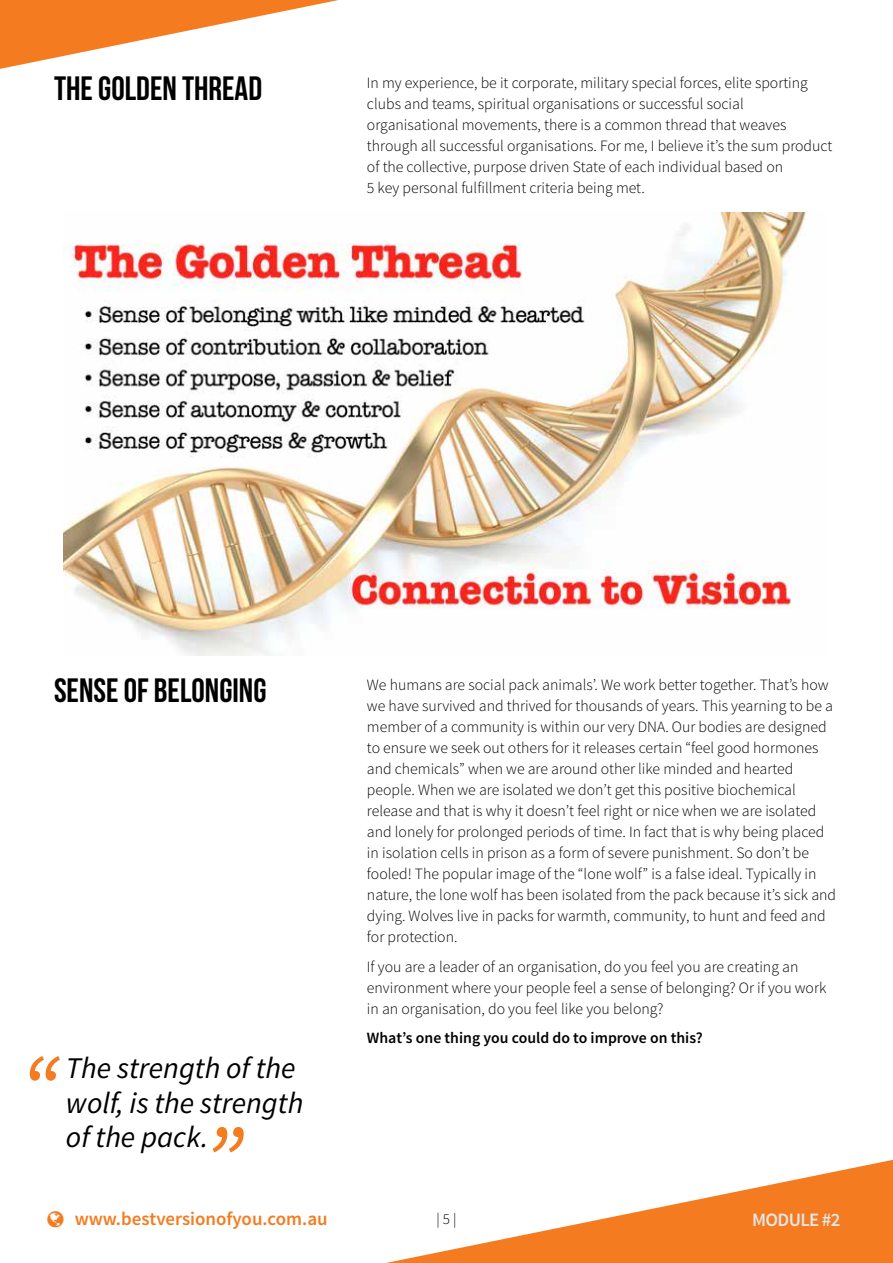
<style>
.page{position:relative;width:893px;height:1263px;background:#fff}
.page>*{position:absolute;margin:0;border:0;box-sizing:border-box;transform-origin:0 0}
.t1{font:33.75px "Bebas Neue";color:#000}
.t2{font:italic 30px/34.5px "Source Sans Pro";color:#000}
.t3{font:600 18.9px "Source Sans Pro";color:#f47b20}
.t4{font:600 18.9px "Source Sans Pro";letter-spacing:-.035em;color:#e6e7e8}
.t5{font:300 15.75px/21px "Source Sans Pro";color:#000}
.t6{font:600 15.75px "Source Sans Pro";color:#000}
.t7{font:300 15px "Source Sans Pro";color:#000}
</style>
<div class="page">
<svg style="left:0;top:0;width:338px;height:69px"></svg>
<svg style="left:386px;top:1159px;width:507px;height:104px"></svg>
<img style="left:64px;top:213px;width:743px;height:442px">
<svg style="left:213px;top:1127px;width:31px;height:25px"></svg>
<svg style="left:30px;top:1056px;width:30px;height:25px"></svg>
<h1 class="t1" style="left:54px;top:70px;width:210px">THE GOLDEN THREAD</h1>
<p class="t5" style="left:367px;top:73px;width:467px">In my experience, be it corporate, military special forces, elite sporting clubs and teams, spiritual organisations or successful social organisational movements, there is a common thread that weaves through all successful organisations. For me, I believe it’s the sum product of the collective, purpose driven State of each individual based on<br>5 key personal fulfillment criteria being met.</p>
<h1 class="t1" style="left:54px;top:671px;width:214px">SENSE OF BELONGING</h1>
<h2 class="t2" style="left:66px;top:1051px;width:239px">The strength of the wolf, is the strength of the pack.</h2>
<p class="t5" style="left:367px;top:674px;width:471px">We humans are social pack animals’. We work better together. That’s how we have survived and thrived for thousands of years. This yearning to be a member of a community is within our very DNA. Our bodies are designed to ensure we seek out others for it releases certain “feel good hormones and chemicals” when we are around other like minded and hearted people. When we are isolated we don’t get this positive biochemical release and that is why it doesn’t feel right or nice when we are isolated and lonely for prolonged periods of time. In fact that is why being placed in isolation cells in prison as a form of severe punishment. So don’t be fooled! The popular image of the “lone wolf” is a false ideal. Typically in nature, the lone wolf has been isolated from the pack because it’s sick and dying. Wolves live in packs for warmth, community, to hunt and feed and for protection.</p>
<p class="t5" style="left:367px;top:956px;width:461px">If you are a leader of an organisation, do you feel you are creating an environment where your people feel a sense of belonging? Or if you work in an organisation, do you feel like you belong?</p>
<p class="t6" style="left:367px;top:1028px;width:337px">What’s one thing you could do to improve on this?</p>
<p class="t3" style="left:75px;top:1206px;width:255px">www.bestversionofyou.com.au</p>
<p class="t7" style="left:436px;top:1210px;width:21px">| 5 |</p>
<p class="t4" style="left:752px;top:1207px;width:90px">MODULE #2</p>
</div>
